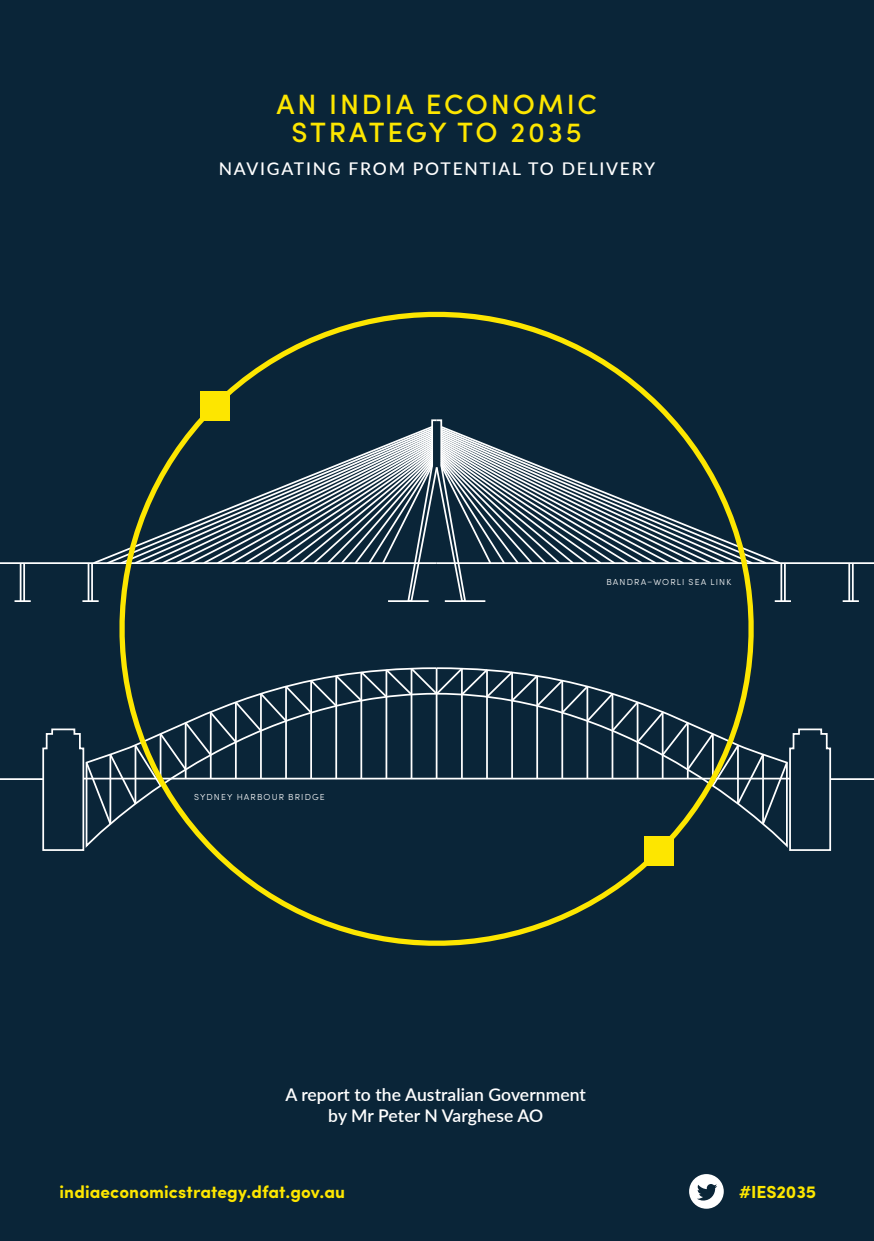
<style>
.page{position:relative;width:874px;height:1241px;background:#fff}
.page>*{position:absolute;margin:0;border:0;box-sizing:border-box;transform-origin:0 0}
.t1{font:500 28px/28px "Sofia Pro";letter-spacing:.1em;color:#fde600;text-align:center}
.t2{font:600 17.5px/21px "Lato";letter-spacing:.005em;color:#fff;text-align:center}
.t3{font:700 17.5px "Sofia Pro";letter-spacing:.005em;color:#fde600}
.t4{font:500 17.5px "Lato";letter-spacing:.1em;color:#fff}
.t5{font:300 8.75px "Sofia Pro";letter-spacing:.13em;color:#fff}
</style>
<div class="page">
<div style="left:0;top:0;width:873px;height:1235px;background:#0a2538"></div>
<hr style="left:829px;top:778px;width:44px;height:1px;background:#fff">
<svg style="left:41px;top:728px;width:790px;height:123px"></svg>
<hr style="left:0;top:778px;width:43px;height:1px;background:#fff">
<hr style="left:0;top:562px;width:436px;height:2px;background:#fff">
<svg style="left:82px;top:600px;width:9px;height:2px"></svg>
<hr style="left:88px;top:563px;width:1px;height:38px;background:#fff">
<svg style="left:15px;top:600px;width:16px;height:2px"></svg>
<hr style="left:20px;top:563px;width:1px;height:38px;background:#fff">
<hr style="left:23px;top:563px;width:2px;height:38px;background:#fff">
<hr style="left:436px;top:562px;width:437px;height:2px;background:#fff">
<svg style="left:842px;top:600px;width:16px;height:2px"></svg>
<hr style="left:851px;top:563px;width:2px;height:38px;background:#fff">
<hr style="left:847px;top:563px;width:2px;height:38px;background:#fff">
<svg style="left:91px;top:311px;width:697px;height:635px"></svg>
<div style="left:199px;top:391px;width:30px;height:30px;background:#fde600"></div>
<div style="left:644px;top:835px;width:30px;height:30px;background:#fde600"></div>
<svg style="left:689px;top:1174px;width:34px;height:34px"></svg>
<h1 class="t1" style="left:276px;top:88px;width:321px">AN INDIA ECONOMIC<br>STRATEGY TO 2035</h1>
<p class="t4" style="left:218px;top:156px;width:437px">NAVIGATING FROM POTENTIAL TO DELIVERY</p>
<p class="t5" style="left:194px;top:790px;width:132px">SYDNEY HARBOUR BRIDGE</p>
<p class="t5" style="left:606px;top:575px;width:126px">BANDRA–WORLI SEA LINK</p>
<p class="t2" style="left:285px;top:1082px;width:302px">A report to the Australian Government by Mr Peter N Varghese AO</p>
<p class="t3" style="left:60px;top:1178px;width:287px">indiaeconomicstrategy.dfat.gov.au</p>
<p class="t3" style="left:738px;top:1177px;width:79px">#IES2035</p>
</div>
